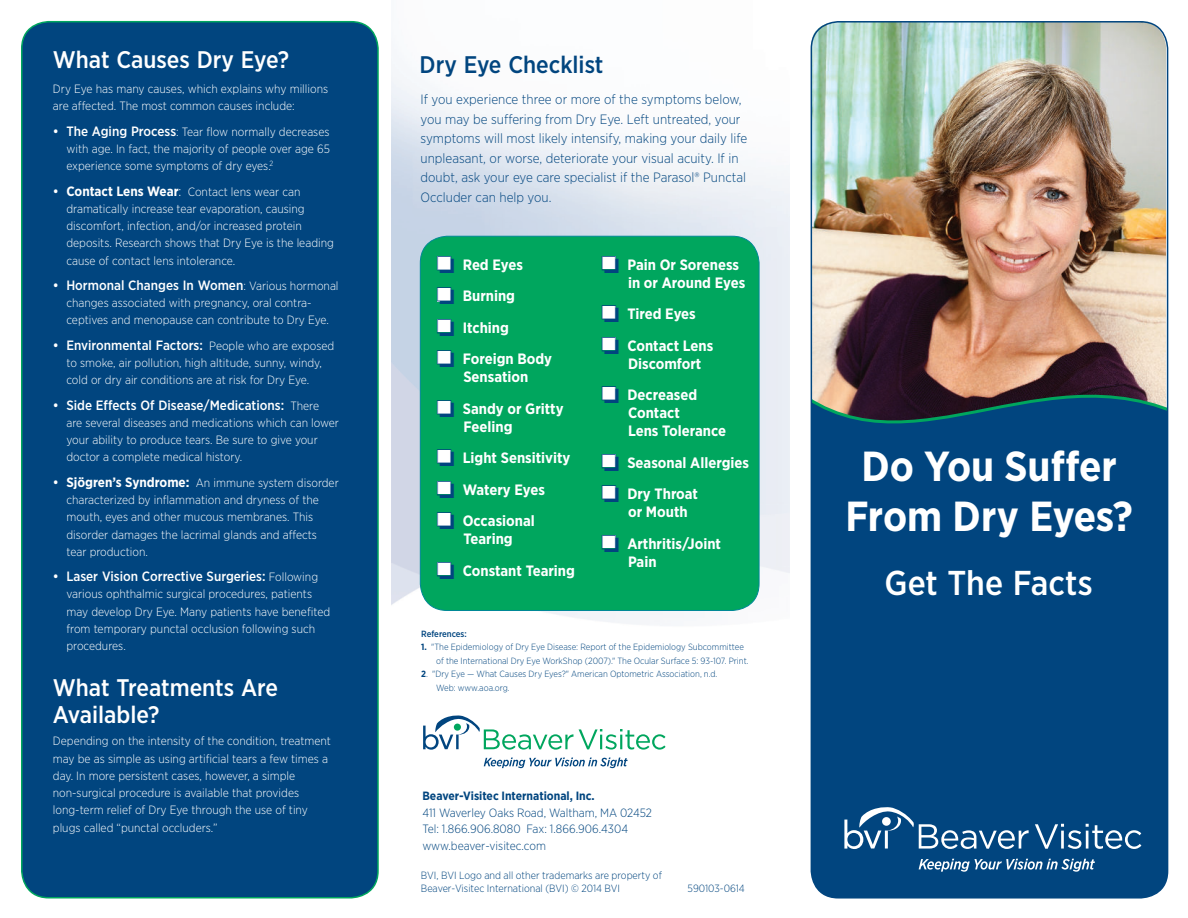
<style>
.page{position:relative;width:1188px;height:918px;background:#fff}
.page>*{position:absolute;margin:0;border:0;box-sizing:border-box;transform-origin:0 0}
.t1{font:700 42px/49.5px "Gotham Narrow";color:#fff;text-align:center}
.t2{font:500 34.5px "Gotham Narrow";color:#fff}
.t3{font:500 24px/27px "Gotham Narrow";color:#fff}
.t4{font:500 24px "Gotham Narrow";color:#01457f}
.t5{font:700 15px/31.5px "Gotham Narrow";color:#fff}
.t6{font:300 13.5px/19.5px "Gotham Narrow";color:#01457f}
.t7{font:500 13.5px "Gotham Narrow";color:#fff}
.t8{font:300 12px/17.2px "Gotham Narrow";color:#fff}
.t9{font:300 12px/16.5px "Gotham Narrow";color:#01457f}
.t10{font:700 12px "Gotham Narrow";color:#01457f}
.t11{font:300 10.5px/13.5px "Gotham Narrow";color:#01457f}
.t12{font:300 9px/13.5px "Gotham Narrow";color:#01457f}
.t13{font:500 9px "Gotham Narrow";color:#01457f}
.s1{font-weight:500;font-size:13.5px}
.s2{font-weight:700;font-size:13.5px}
.s3{font-size:13.5px}
.s4{font-weight:300;font-size:12px}
.s5{color:#01457f}
.s6{font-weight:700}
</style>
<div class="page">
<div style="left:22px;top:22px;width:356px;height:876px;background:#01457f;border-radius:27px"></div>
<div style="left:21px;top:21px;width:358px;height:877px;border:2px solid #00a65e;border-radius:27px"></div>
<img style="left:813px;top:22px;width:352px;height:299px">
<img style="left:392px;top:61px;width:397px;height:708px">
<svg style="left:811px;top:321px;width:357px;height:577px;background:#174b79"></svg>
<div style="left:811px;top:21px;width:357px;height:878px;border:2px solid #01457f;border-radius:27px"></div>
<svg style="left:579px;top:729px;width:87px;height:21px"></svg>
<svg style="left:423px;top:716px;width:150px;height:34px"></svg>
<svg style="left:484px;top:758px;width:144px;height:10px"></svg>
<div style="left:420px;top:236px;width:339px;height:374px;background:#00a65e;border-radius:27px"></div>
<div style="left:437px;top:256px;width:14px;height:13px;background:#fff"></div>
<div style="left:437px;top:288px;width:14px;height:13px;background:#fff"></div>
<div style="left:437px;top:319px;width:14px;height:13px;background:#fff"></div>
<div style="left:437px;top:351px;width:14px;height:13px;background:#fff"></div>
<div style="left:437px;top:401px;width:14px;height:13px;background:#fff"></div>
<div style="left:437px;top:450px;width:14px;height:13px;background:#fff"></div>
<div style="left:438px;top:481px;width:13px;height:13px;background:#fff"></div>
<div style="left:437px;top:513px;width:14px;height:13px;background:#fff"></div>
<div style="left:602px;top:257px;width:13px;height:12px;background:#fff"></div>
<div style="left:602px;top:306px;width:14px;height:13px;background:#fff"></div>
<div style="left:602px;top:338px;width:14px;height:12px;background:#fff"></div>
<div style="left:602px;top:387px;width:13px;height:12px;background:#fff"></div>
<div style="left:602px;top:454px;width:14px;height:13px;background:#fff"></div>
<div style="left:602px;top:486px;width:14px;height:13px;background:#fff"></div>
<div style="left:602px;top:535px;width:13px;height:13px;background:#fff"></div>
<div style="left:438px;top:562px;width:13px;height:13px;background:#fff"></div>
<svg style="left:1035px;top:824px;width:106px;height:25px"></svg>
<svg style="left:844px;top:807px;width:185px;height:42px;background:#326998"></svg>
<svg style="left:919px;top:859px;width:176px;height:13px;background:#4e7da6"></svg>
<h3 class="t3" style="left:53px;top:47px;width:238px">What Causes Dry Eye?</h3>
<p class="t8" style="left:53px;top:81px;width:277px">Dry Eye has many causes, which explains why millions are affected. The most common causes include:</p>
<p class="t8" style="left:66px;top:124px;width:265px;text-align:justify;text-indent:-14px"><span class="s1">• The Aging Process</span>: Tear flow normally decreases with age. In fact, the majority of people over age 65 experience some symptoms of dry eyes.<sup>2</sup></p>
<p class="t8" style="left:66px;top:183px;width:269px;text-indent:-14px"><span class="s1">•</span> <span class="s2">Contact Lens Wear</span><span class="s3">:</span> Contact lens wear can dramatically increase tear evaporation, causing discomfort, infection, and/or increased protein deposits. Research shows that Dry Eye is the leading cause of contact lens intolerance.</p>
<p class="t7" style="left:53px;top:279px;width:287px">• Hormonal Changes In Women<span class="s4">: Various hormonal</span></p>
<p class="t8" style="left:66px;top:295px;width:264px">changes associated with pregnancy, oral contra&shy;ceptives and menopause can contribute to Dry Eye.</p>
<p class="t7" style="left:53px;top:339px;width:283px">• Environmental Factors: <span class="s4">People who are exposed</span></p>
<p class="t8" style="left:66px;top:355px;width:257px">to smoke, air pollution, high altitude, sunny, windy, cold or dry air conditions are at risk for Dry Eye.</p>
<p class="t7" style="left:53px;top:399px;width:268px">• Side Effects Of Disease/Medications: <span class="s4">There</span></p>
<p class="t8" style="left:66px;top:415px;width:274px">are several diseases and medications which can lower your ability to produce tears. Be sure to give your doctor a complete medical history.</p>
<p class="t8" style="left:66px;top:475px;width:274px;text-indent:-14px"><span class="s1">•</span> <span class="s2">Sjögren’s Syndrome:</span> An immune system disorder characterized by inflammation and dryness of the mouth, eyes and other mucous membranes. This disorder damages the lacrimal glands and affects tear production.</p>
<p class="t7" style="left:53px;top:570px;width:267px">• Laser Vision Corrective Surgeries: <span class="s4">Following</span></p>
<p class="t8" style="left:66px;top:586px;width:265px">various ophthalmic surgical procedures, patients may develop Dry Eye. Many patients have benefited from temporary punctal occlusion following such procedures.</p>
<h3 class="t3" style="left:53px;top:675px;width:227px">What Treatments Are<br>Available?</h3>
<p class="t8" style="left:53px;top:733px;width:280px">Depending on the intensity of the condition, treatment may be as simple as using artificial tears a few times a day. In more persistent cases, however, a simple non-surgical procedure is available that provides long-term relief of Dry Eye through the use of tiny plugs called “punctal occluders.”</p>
<h3 class="t4" style="left:420px;top:53px;width:185px">Dry Eye Checklist</h3>
<p class="t6" style="left:421px;top:90px;width:328px">If you experience three or more of the symptoms below, you may be suffering from Dry Eye. Left untreated, your symptoms will most likely intensify, making your daily life unpleasant, or worse, deteriorate your visual acuity. If in doubt, ask your eye care specialist if the Parasol® Punctal Occluder can help you.</p>
<p class="t5" style="left:436px;top:249px;width:117px"><span class="s5">❏</span> Red Eyes<br><span class="s5">❏</span> Burning<br><span class="s5">❏</span> Itching<br><span class="s5">❏</span> Foreign Body</p>
<p class="t5" style="left:436px;top:362px;width:129px;text-align:center">Sensation<br><span class="s5">❏</span> Sandy or Gritty</p>
<p class="t5" style="left:436px;top:411px;width:136px;text-indent:27px">Feeling<br><span class="s5">❏</span> Light Sensitivity <span class="s5">❏</span> Watery Eyes<br><span class="s5">❏</span> Occasional</p>
<p class="t5" style="left:436px;top:524px;width:140px;text-indent:27px">Tearing<br><span class="s5">❏</span> Constant Tearing</p>
<p class="t5" style="left:628px;top:256px;width:119px;line-height:18px;text-indent:-27px"><span class="s5">❏</span> Pain Or Soreness in or Around Eyes</p>
<p class="t5" style="left:601px;top:299px;width:114px"><span class="s5">❏</span> Tired Eyes <span class="s5">❏</span> Contact Lens</p>
<p class="t5" style="left:601px;top:348px;width:102px;text-align:right">Discomfort<br><span class="s5">❏</span> Decreased</p>
<p class="t5" style="left:628px;top:405px;width:100px;line-height:18px">Contact<br>Lens Tolerance</p>
<p class="t5" style="left:601px;top:447px;width:150px"><span class="s5">❏</span> Seasonal Allergies <span class="s5">❏</span> Dry Throat</p>
<p class="t5" style="left:601px;top:497px;width:122px;text-align:center">or Mouth<br><span class="s5">❏</span> Arthritis/Joint</p>
<p class="t5" style="left:628px;top:546px;width:30px">Pain</p>
<p class="t13" style="left:421px;top:630px;width:47px">References:</p>
<p class="t12" style="left:436px;top:641px;width:314px;text-indent:-15px"><span class="s6">1.</span> "The Epidemiology of Dry Eye Disease: Report of the Epidemiology Subcommittee of the International Dry Eye WorkShop (2007)." The Ocular Surface 5: 93-107. Print.</p>
<p class="t12" style="left:436px;top:668px;width:283px;text-indent:-15px"><span class="s6">2</span>. "Dry Eye — What Causes Dry Eyes?" American Optometric Association, n.d.<br>Web: www.aoa.org.</p>
<p class="t10" style="left:422px;top:790px;width:174px">Beaver-Visitec International, Inc.</p>
<p class="t9" style="left:422px;top:805px;width:231px">411 Waverley Oaks Road, Waltham, MA 02452<br>Tel: 1.866.906.8080 Fax: 1.866.906.4304 www.beaver-visitec.com</p>
<p class="t11" style="left:421px;top:869px;width:243px">BVI, BVI Logo and all other trademarks are property of<br>Beaver-Visitec International (BVI) © 2014 BVI</p>
<p class="t11" style="left:688px;top:882px;width:59px">590103-0614</p>
<h1 class="t1" style="left:846px;top:444px;width:289px">Do You Suffer<br>From Dry Eyes?</h1>
<h2 class="t2" style="left:885px;top:568px;width:210px">Get The Facts</h2>
</div>
